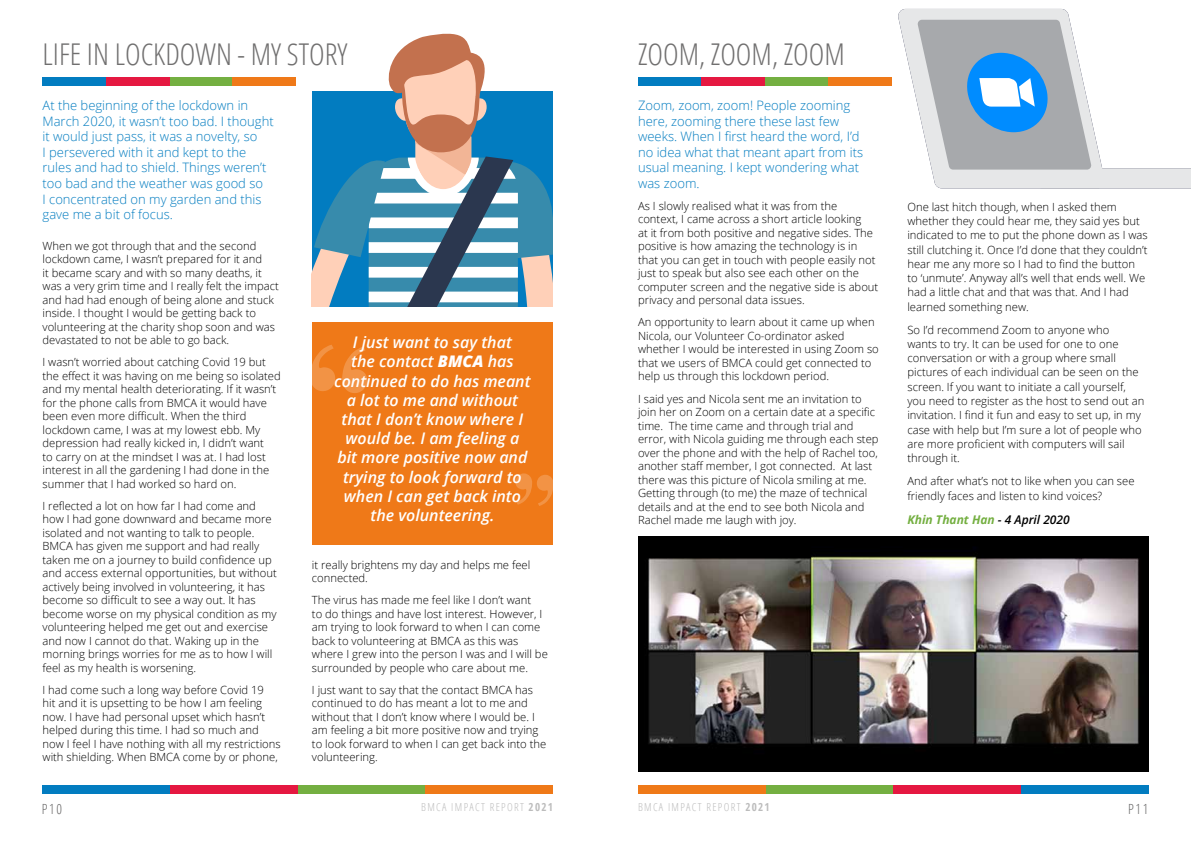
<style>
.page{position:relative;width:1191px;height:842px;background:#fff}
.page>*{position:absolute;margin:0;border:0;box-sizing:border-box;transform-origin:0 0}
.t1{font:300 condensed 30px "Open Sans";color:#706f6f}
.t2{font:italic 600 16px/19.2px "Open Sans";color:#fff;text-align:center}
.t3{font:300 14px "Open Sans Condensed";letter-spacing:.12em;color:#646363}
.t4{font:300 13px/15.6px "Open Sans";color:#027cc0}
.t5{font:italic 700 12px "Open Sans";color:#74af41}
.t6{font:300 11.2px/13.5px "Open Sans";color:#000}
.t7{font:300 11px "Open Sans Condensed";letter-spacing:.12em;color:#bcbcbc}
.s1{font-weight:800}
.s2{font-weight:600;color:#000}
.s3{font-family:"Open Sans";font-weight:700;font-stretch:condensed}
</style>
<div class="page">
<div style="left:43px;top:785px;width:127px;height:9px;background:#027cc0"></div>
<div style="left:298px;top:785px;width:127px;height:9px;background:#74af41"></div>
<div style="left:170px;top:785px;width:128px;height:9px;background:#e51841"></div>
<div style="left:425px;top:785px;width:128px;height:9px;background:#ef7918"></div>
<div style="left:1020px;top:785px;width:128px;height:9px;background:#027cc0"></div>
<div style="left:765px;top:785px;width:128px;height:9px;background:#74af41"></div>
<div style="left:893px;top:785px;width:127px;height:9px;background:#e51841"></div>
<div style="left:638px;top:785px;width:127px;height:9px;background:#ef7918"></div>
<div style="left:43px;top:78px;width:63px;height:8px;background:#027cc0"></div>
<div style="left:169px;top:78px;width:64px;height:8px;background:#74af41"></div>
<div style="left:106px;top:78px;width:63px;height:8px;background:#e51841"></div>
<div style="left:233px;top:78px;width:63px;height:8px;background:#ef7918"></div>
<div style="left:638px;top:78px;width:63px;height:8px;background:#027cc0"></div>
<div style="left:765px;top:78px;width:63px;height:8px;background:#74af41"></div>
<div style="left:701px;top:78px;width:64px;height:8px;background:#e51841"></div>
<div style="left:828px;top:78px;width:63px;height:8px;background:#ef7918"></div>
<svg style="left:312px;top:33px;width:241px;height:273px"></svg>
<div style="left:312px;top:322px;width:240px;height:222px;background:#ef7918"></div>
<svg style="left:312px;top:345px;width:55px;height:48px"></svg>
<svg style="left:515px;top:473px;width:38px;height:33px"></svg>
<svg style="left:898px;top:9px;width:293px;height:179px"></svg>
<img style="left:638px;top:536px;width:510px;height:235px">
<h1 class="t1" style="left:43px;top:34px;width:307px">LIFE IN LOCKDOWN - MY STORY</h1>
<h1 class="t1" style="left:638px;top:34px;width:208px">ZOOM, ZOOM, ZOOM</h1>
<p class="t4" style="left:43px;top:97px;width:233px">At the beginning of the lockdown in March 2020, it wasn’t too bad. I thought it would just pass, it was a novelty, so<br>I persevered with it and kept to the rules and had to shield. Things weren’t too bad and the weather was good so<br>I concentrated on my garden and this gave me a bit of focus.</p>
<p class="t6" style="left:43px;top:239px;width:238px">When we got through that and the second lockdown came, I wasn’t prepared for it and<br>it became scary and with so many deaths, it was a very grim time and I really felt the impact and had had enough of being alone and stuck inside. I thought I would be getting back to volunteering at the charity shop soon and was devastated to not be able to go back.</p>
<p class="t6" style="left:43px;top:355px;width:240px">I wasn’t worried about catching Covid 19 but the effect it was having on me being so isolated and my mental health deteriorating. If it wasn’t for the phone calls from BMCA it would have been even more difficult. When the third lockdown came, I was at my lowest ebb. My depression had really kicked in, I didn’t want<br>to carry on at the mindset I was at. I had lost interest in all the gardening I had done in the summer that I had worked so hard on.</p>
<p class="t6" style="left:43px;top:499px;width:236px">I reflected a lot on how far I had come and how I had gone downward and became more isolated and not wanting to talk to people.<br>BMCA has given me support and had really taken me on a journey to build confidence up and access external opportunities, but without actively being involved in volunteering, it has become so difficult to see a way out. It has become worse on my physical condition as my volunteering helped me get out and exercise and now I cannot do that. Waking up in the morning brings worries for me as to how I will feel as my health is worsening.</p>
<p class="t6" style="left:43px;top:683px;width:240px">I had come such a long way before Covid 19<br>hit and it is upsetting to be how I am feeling now. I have had personal upset which hasn’t helped during this time. I had so much and now I feel I have nothing with all my restrictions with shielding. When BMCA come by or phone,</p>
<h2 class="t2" style="left:334px;top:332px;width:198px">I just want to say that<br>the contact <span class="s1">BMCA</span> has continued to do has meant a lot to me and without that I don’t know where I would be. I am feeling a bit more positive now and trying to look forward to when I can get back into the volunteering.</h2>
<p class="t6" style="left:312px;top:558px;width:220px">it really brightens my day and helps me feel connected.</p>
<p class="t6" style="left:312px;top:593px;width:237px">The virus has made me feel like I don’t want<br>to do things and have lost interest. However, I am trying to look forward to when I can come back to volunteering at BMCA as this was where I grew into the person I was and I will be surrounded by people who care about me.</p>
<p class="t6" style="left:312px;top:683px;width:236px">I just want to say that the contact BMCA has continued to do has meant a lot to me and without that I don’t know where I would be. I am feeling a bit more positive now and trying to look forward to when I can get back into the volunteering.</p>
<p class="t4" style="left:638px;top:97px;width:227px">Zoom, zoom, zoom! People zooming here, zooming there these last few weeks. When I first heard the word, I’d no idea what that meant apart from its usual meaning. I kept wondering what was zoom.</p>
<p class="t6" style="left:638px;top:199px;width:242px">As I slowly realised what it was from the context, I came across a short article looking<br>at it from both positive and negative sides. The positive is how amazing the technology is in that you can get in touch with people easily not just to speak but also see each other on the computer screen and the negative side is about privacy and personal data issues.</p>
<p class="t6" style="left:638px;top:315px;width:242px">An opportunity to learn about it came up when Nicola, our Volunteer Co-ordinator asked whether I would be interested in using Zoom so that we users of BMCA could get connected to help us through this lockdown period.</p>
<p class="t6" style="left:638px;top:391px;width:242px">I said yes and Nicola sent me an invitation to join her on Zoom on a certain date at a specific time. The time came and through trial and error, with Nicola guiding me through each step over the phone and with the help of Rachel too, another staff member, I got connected. At last there was this picture of Nicola smiling at me.<br>Getting through (to me) the maze of technical details and at the end to see both Nicola and Rachel made me laugh with joy.</p>
<p class="t6" style="left:907px;top:199px;width:242px;line-height:14.3px">One last hitch though, when I asked them whether they could hear me, they said yes but indicated to me to put the phone down as I was still clutching it. Once I’d done that they couldn’t hear me any more so I had to find the button to ‘unmute’. Anyway all’s well that ends well. We had a little chat and that was that. And I had learned something new.</p>
<p class="t6" style="left:907px;top:322px;width:238px;line-height:14.3px">So I’d recommend Zoom to anyone who<br>wants to try. It can be used for one to one conversation or with a group where small pictures of each individual can be seen on the screen. If you want to initiate a call yourself, you need to register as the host to send out an invitation. I find it fun and easy to set up, in my case with help but I’m sure a lot of people who are more proficient with computers will sail through it.</p>
<p class="t6" style="left:907px;top:473px;width:229px;line-height:15.2px">And after what’s not to like when you can see friendly faces and listen to kind voices?</p>
<p class="t5" style="left:907px;top:511px;width:164px">Khin Thant Han <span class="s2">- 4 April 2020</span></p>
<p class="t3" style="left:42px;top:799px;width:22px">P10</p>
<p class="t7" style="left:421px;top:800px;width:133px">BMCA IMPACT REPORT <span class="s3">2021</span></p>
<p class="t7" style="left:638px;top:800px;width:133px">BMCA IMPACT REPORT <span class="s3">2021</span></p>
<p class="t3" style="left:1128px;top:799px;width:22px">P11</p>
</div>
